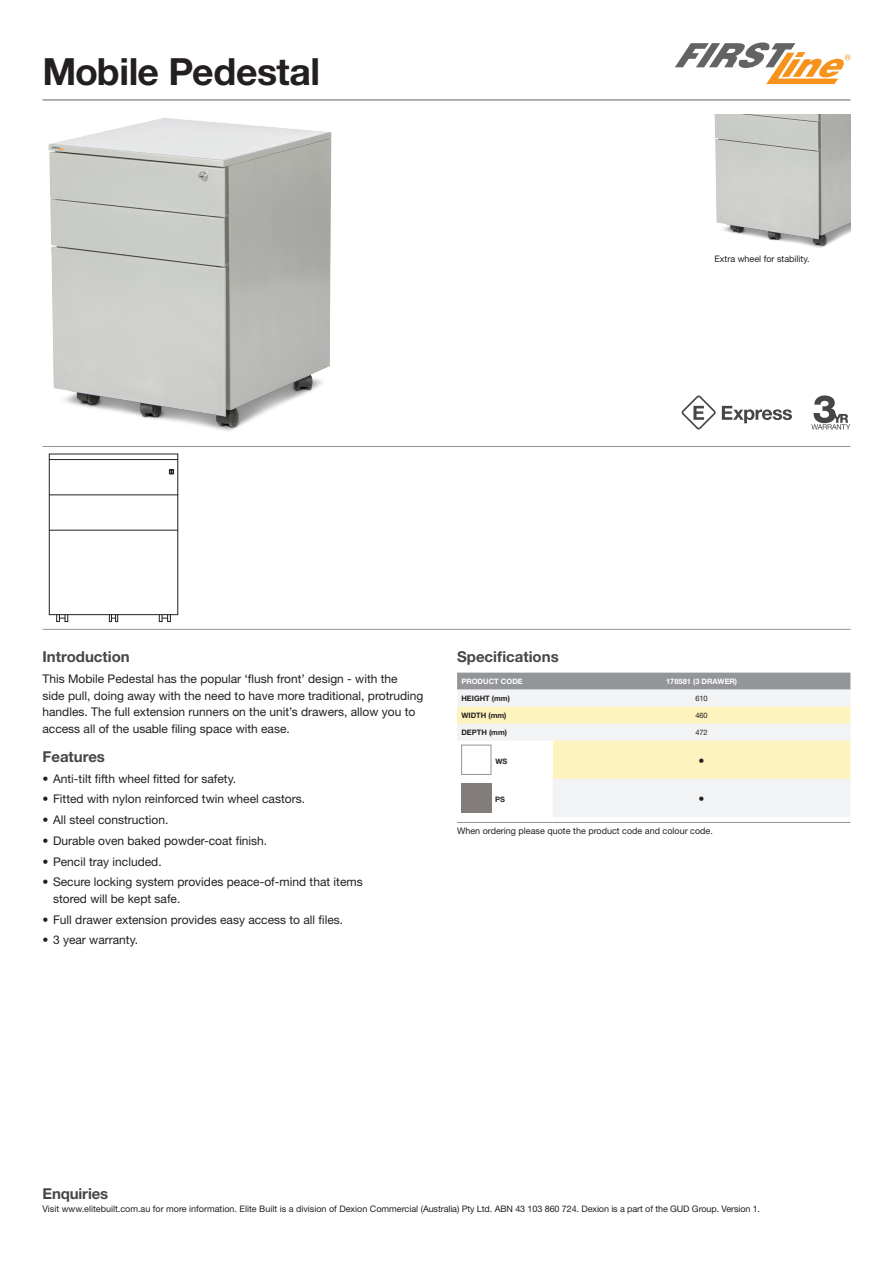
<style>
.page{position:relative;width:893px;height:1263px;background:#fff}
.page>*{position:absolute;margin:0;border:0;box-sizing:border-box;transform-origin:0 0}
.Spec_Sheet_Title{font:700 37.5px "Helvetica Neue";letter-spacing:-.01em;color:#231f20}
.Subhead{font:700 15px "Helvetica Neue";color:#454647}
.Bullets{font:12px/16.5px "Helvetica Neue";color:#231f20}
.body_copy{font:12px/16.5px "Helvetica Neue";color:#231f20}
.Disclaimer{font:9px "Helvetica Neue";color:#231f20}
.t1{font:700 7.5px "Helvetica Neue";color:#231f20}
.t2{font:700 7.5px "Helvetica Neue";color:#fff}
.t3{font:7.5px "Helvetica Neue";letter-spacing:-.01em;color:#231f20}
</style>
<div class="page">
<img style="left:48px;top:118px;width:284px;height:313px">
<hr style="left:178px;top:454px;width:1px;height:161px;background:#231f20">
<hr style="left:49px;top:614px;width:129px;height:1px;background:#231f20">
<hr style="left:49px;top:454px;width:1px;height:161px;background:#231f20">
<hr style="left:49px;top:459px;width:129px;height:1px;background:#231f20">
<svg style="left:56px;top:615px;width:13px;height:7px"></svg>
<svg style="left:159px;top:615px;width:12px;height:7px"></svg>
<hr style="left:49px;top:530px;width:129px;height:1px;background:#231f20">
<hr style="left:49px;top:454px;width:129px;height:1px;background:#231f20">
<hr style="left:49px;top:495px;width:129px;height:1px;background:#231f20">
<svg style="left:169px;top:469px;width:5px;height:5px"></svg>
<svg style="left:109px;top:615px;width:9px;height:7px"></svg>
<img style="left:714px;top:115px;width:136px;height:133px">
<svg style="left:675px;top:43px;width:175px;height:41px"></svg>
<hr style="left:43px;top:99px;width:807px;height:2px;background:#939598">
<hr style="left:43px;top:446px;width:807px;height:1px;background:#939598">
<hr style="left:43px;top:629px;width:807px;height:1px;background:#939598">
<div style="left:457px;top:673px;width:393px;height:17px;background:#939598"></div>
<svg style="left:457px;top:690px;width:393px;height:127px;fill:#f2f3f4"></svg>
<svg style="left:457px;top:707px;width:393px;height:72px"></svg>
<hr style="left:457px;top:822px;width:96px;height:1px;background:#939598">
<hr style="left:553px;top:822px;width:297px;height:1px;background:#939598">
<img style="left:463px;top:747px;width:26px;height:26px">
<div style="left:461px;top:745px;width:30px;height:30px;border:1px solid #939598"></div>
<img style="left:461px;top:783px;width:30px;height:30px">
<svg style="left:811px;top:395px;width:39px;height:34px"></svg>
<svg style="left:722px;top:406px;width:70px;height:17px"></svg>
<svg style="left:682px;top:395px;width:34px;height:34px"></svg>
<p class="Spec_Sheet_Title" style="left:43px;top:48px;width:279px">Mobile Pedestal</p>
<p class="Disclaimer" style="left:714px;top:254px;width:97px">Extra wheel for stability.</p>
<p class="Subhead" style="left:43px;top:648px;width:89px">Introduction</p>
<p class="body_copy" style="left:43px;top:670px;width:382px">This Mobile Pedestal has the popular ‘flush front’ design - with the<br>side pull, doing away with the need to have more traditional, protruding handles. The full extension runners on the unit’s drawers, allow you to access all of the usable filing space with ease.</p>
<p class="Subhead" style="left:43px;top:747px;width:64px">Features</p>
<p class="Bullets" style="left:43px;top:770px;width:195px">• Anti-tilt fifth wheel fitted for safety.</p>
<p class="Bullets" style="left:43px;top:791px;width:264px">• Fitted with nylon reinforced twin wheel castors.</p>
<p class="Bullets" style="left:43px;top:811px;width:127px">• All steel construction.</p>
<p class="Bullets" style="left:43px;top:832px;width:226px">• Durable oven baked powder-coat finish.</p>
<p class="Bullets" style="left:43px;top:853px;width:121px">• Pencil tray included.</p>
<p class="Bullets" style="left:53px;top:874px;width:311px;text-indent:-10px">• Secure locking system provides peace-of-mind that items stored will be kept safe.</p>
<p class="Bullets" style="left:43px;top:911px;width:302px">• Full drawer extension provides easy access to all files.</p>
<p class="Bullets" style="left:43px;top:932px;width:97px">• 3 year warranty.</p>
<p class="Subhead" style="left:457px;top:648px;width:103px">Specifications</p>
<p class="t2" style="left:461px;top:677px;width:63px">PRODUCT CODE</p>
<p class="t2" style="left:666px;top:677px;width:73px">178581 (3 DRAWER)</p>
<p class="t1" style="left:461px;top:694px;width:50px">HEIGHT (mm)</p>
<p class="t3" style="left:695px;top:694px;width:14px">610</p>
<p class="t1" style="left:461px;top:711px;width:47px">WIDTH (mm)</p>
<p class="t3" style="left:695px;top:711px;width:14px">460</p>
<p class="t1" style="left:461px;top:728px;width:47px">DEPTH (mm)</p>
<p class="t3" style="left:695px;top:728px;width:14px">472</p>
<p class="t1" style="left:495px;top:757px;width:13px">WS</p>
<p class="body_copy" style="left:699px;top:752px;width:7px">•</p>
<p class="t1" style="left:495px;top:795px;width:11px">PS</p>
<p class="body_copy" style="left:699px;top:790px;width:7px">•</p>
<p class="Disclaimer" style="left:457px;top:825px;width:257px">When ordering please quote the product code and colour code.</p>
<p class="Subhead" style="left:43px;top:1184px;width:67px">Enquiries</p>
<p class="Disclaimer" style="left:43px;top:1203px;width:719px">Visit www.elitebuilt.com.au for more information. Elite Built is a division of Dexion Commercial (Australia) Pty Ltd. ABN 43 103 860 724. Dexion is a part of the GUD Group. Version 1.</p>
</div>
